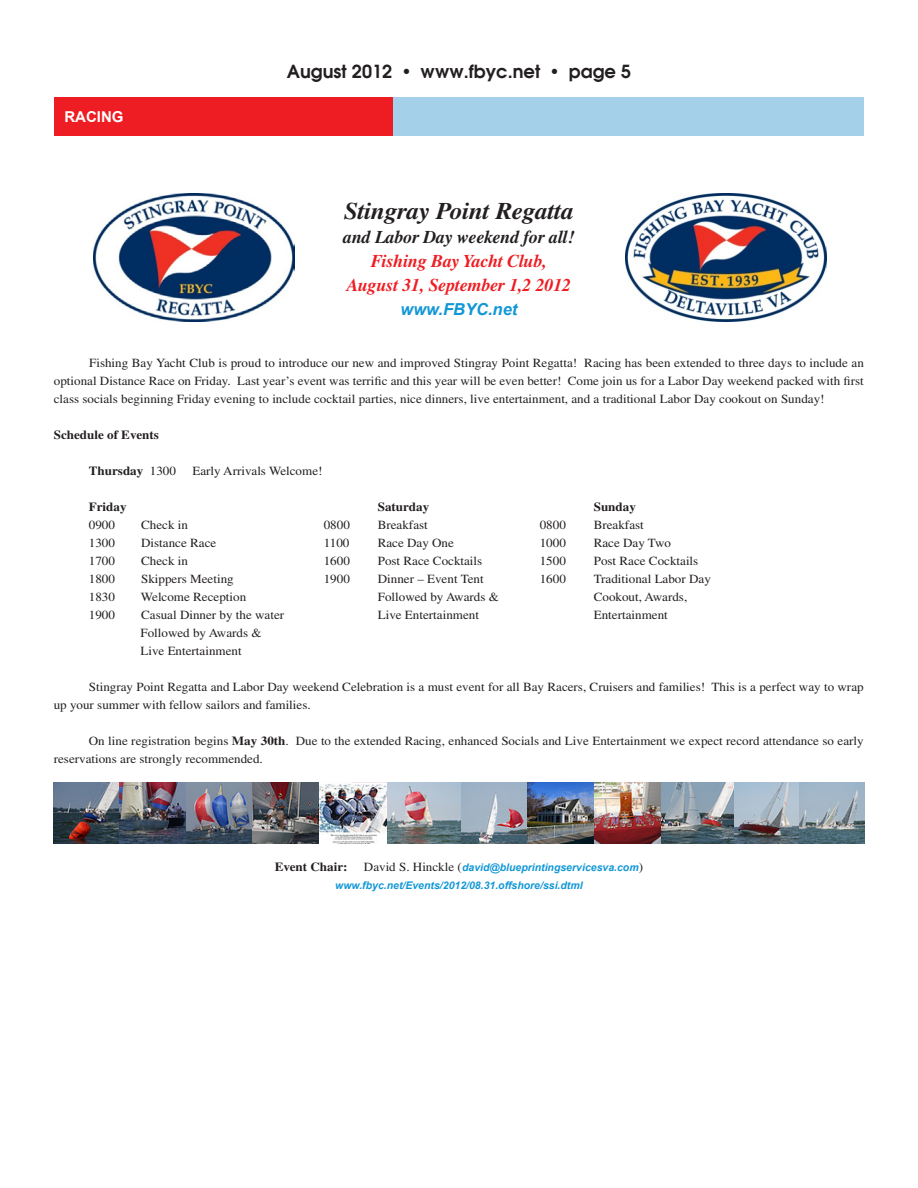
<style>
.page{position:relative;width:918px;height:1188px;background:#fff}
.page>*{position:absolute;margin:0;border:0;box-sizing:border-box;transform-origin:0 0}
.t1{font:italic 700 24px "Times";letter-spacing:-.01em;color:#231f20;scale:1.05 1}
.t2{font:italic 700 18px/24px "Times";letter-spacing:-.01em;color:#ee1d23;text-align:center}
.t3{font:600 18px "Avant Garde";color:#231f20}
.t4{font:italic 700 18px "Times";letter-spacing:-.01em;color:#231f20}
.t5{font:italic 700 16.5px "Arial";color:#1197d6}
.t6{font:700 15px "Arial";color:#fff}
.t7{font:12.45px/18px "Times";color:#231f20;scale:1.05 1}
.t8{font:700 12.45px "Times";color:#231f20;scale:1.05 1}
.t9{font:italic 700 10.5px/18px "Arial";color:#1197d6}
.s1{font-weight:400}
.s2{font-weight:700}
.s3{font-family:"Times";font-weight:400;font-style:normal;font-size:12.45px;color:#231f20}
</style>
<div class="page">
<div style="left:54px;top:98px;width:339px;height:38px;background:#ee1d23"></div>
<div style="left:393px;top:98px;width:471px;height:38px;background:#a4d0e9"></div>
<img style="left:93px;top:193px;width:201px;height:128px">
<img style="left:625px;top:193px;width:201px;height:128px">
<img style="left:53px;top:783px;width:811px;height:61px">
<p class="t6" style="left:64px;top:108px;width:61px">RACING</p>
<h2 class="t3" style="left:287px;top:60px;width:346px">August 2012 • www.fbyc.net • page 5</h2>
<h1 class="t1" style="left:344px;top:197px;width:221px">Stingray Point Regatta</h1>
<h2 class="t4" style="left:343px;top:227px;width:233px">and Labor Day weekend for all!</h2>
<h2 class="t2" style="left:347px;top:249px;width:226px">Fishing Bay Yacht Club,<br>August 31, September 1,2 2012</h2>
<h3 class="t5" style="left:401px;top:300px;width:118px">www.FBYC.net</h3>
<p class="t7" style="left:54px;top:354px;width:773px;text-align:justify;text-indent:35px">Fishing Bay Yacht Club is proud to introduce our new and improved Stingray Point Regatta! Racing has been extended to three days to include an optional Distance Race on Friday. Last year’s event was terrific and this year will be even better! Come join us for a Labor Day weekend packed with first class socials beginning Friday evening to include cocktail parties, nice dinners, live entertainment, and a traditional Labor Day cookout on Sunday!</p>
<p class="t8" style="left:54px;top:427px;width:102px">Schedule of Events</p>
<p class="t8" style="left:89px;top:463px;width:85px">Thursday <span class="s1">1300</span></p>
<p class="t7" style="left:192px;top:462px;width:125px">Early Arrivals Welcome!</p>
<p class="t8" style="left:89px;top:499px;width:37px">Friday</p>
<p class="t8" style="left:378px;top:499px;width:51px">Saturday</p>
<p class="t8" style="left:594px;top:499px;width:42px">Sunday</p>
<p class="t7" style="left:89px;top:516px;width:26px">0900</p>
<p class="t7" style="left:141px;top:516px;width:46px">Check in</p>
<p class="t7" style="left:324px;top:516px;width:26px">0800</p>
<p class="t7" style="left:378px;top:516px;width:49px">Breakfast</p>
<p class="t7" style="left:540px;top:516px;width:26px">0800</p>
<p class="t7" style="left:594px;top:516px;width:49px">Breakfast</p>
<p class="t7" style="left:89px;top:534px;width:26px">1300</p>
<p class="t7" style="left:141px;top:534px;width:73px">Distance Race</p>
<p class="t7" style="left:324px;top:534px;width:26px">1100</p>
<p class="t7" style="left:378px;top:534px;width:74px">Race Day One</p>
<p class="t7" style="left:540px;top:534px;width:26px">1000</p>
<p class="t7" style="left:594px;top:534px;width:75px">Race Day Two</p>
<p class="t7" style="left:89px;top:552px;width:26px">1700</p>
<p class="t7" style="left:141px;top:552px;width:46px">Check in</p>
<p class="t7" style="left:324px;top:552px;width:26px">1600</p>
<p class="t7" style="left:378px;top:552px;width:101px">Post Race Cocktails</p>
<p class="t7" style="left:540px;top:552px;width:26px">1500</p>
<p class="t7" style="left:594px;top:552px;width:101px">Post Race Cocktails</p>
<p class="t7" style="left:89px;top:570px;width:26px">1800</p>
<p class="t7" style="left:141px;top:570px;width:90px">Skippers Meeting</p>
<p class="t7" style="left:324px;top:570px;width:26px">1900</p>
<p class="t7" style="left:378px;top:570px;width:102px">Dinner – Event Tent</p>
<p class="t7" style="left:540px;top:570px;width:26px">1600</p>
<p class="t7" style="left:594px;top:570px;width:113px">Traditional Labor Day</p>
<p class="t7" style="left:89px;top:588px;width:26px">1830</p>
<p class="t7" style="left:141px;top:588px;width:102px">Welcome Reception</p>
<p class="t7" style="left:378px;top:588px;width:117px">Followed by Awards &amp;</p>
<p class="t7" style="left:594px;top:588px;width:91px">Cookout, Awards,</p>
<p class="t7" style="left:89px;top:606px;width:26px">1900</p>
<p class="t7" style="left:141px;top:606px;width:138px">Casual Dinner by the water</p>
<p class="t7" style="left:378px;top:606px;width:98px">Live Entertainment</p>
<p class="t7" style="left:594px;top:606px;width:72px">Entertainment</p>
<p class="t7" style="left:140px;top:624px;width:117px">Followed by Awards &amp;<br>Live Entertainment</p>
<p class="t7" style="left:54px;top:678px;width:773px;text-indent:35px">Stingray Point Regatta and Labor Day weekend Celebration is a must event for all Bay Racers, Cruisers and families! This is a perfect way to wrap up your summer with fellow sailors and families.</p>
<p class="t7" style="left:54px;top:732px;width:773px;text-indent:35px">On line registration begins <span class="s2">May 30th</span>. Due to the extended Racing, enhanced Socials and Live Entertainment we expect record attendance so early reservations are strongly recommended.</p>
<p class="t8" style="left:275px;top:859px;width:71px">Event Chair:</p>
<p class="t9" style="left:335px;top:858px;width:309px;text-indent:29px"><span class="s3">David S. Hinckle (</span>david@blueprintingservicesva.com<span class="s3">) </span>www.fbyc.net/Events/2012/08.31.offshore/ssi.dtml</p>
</div>
